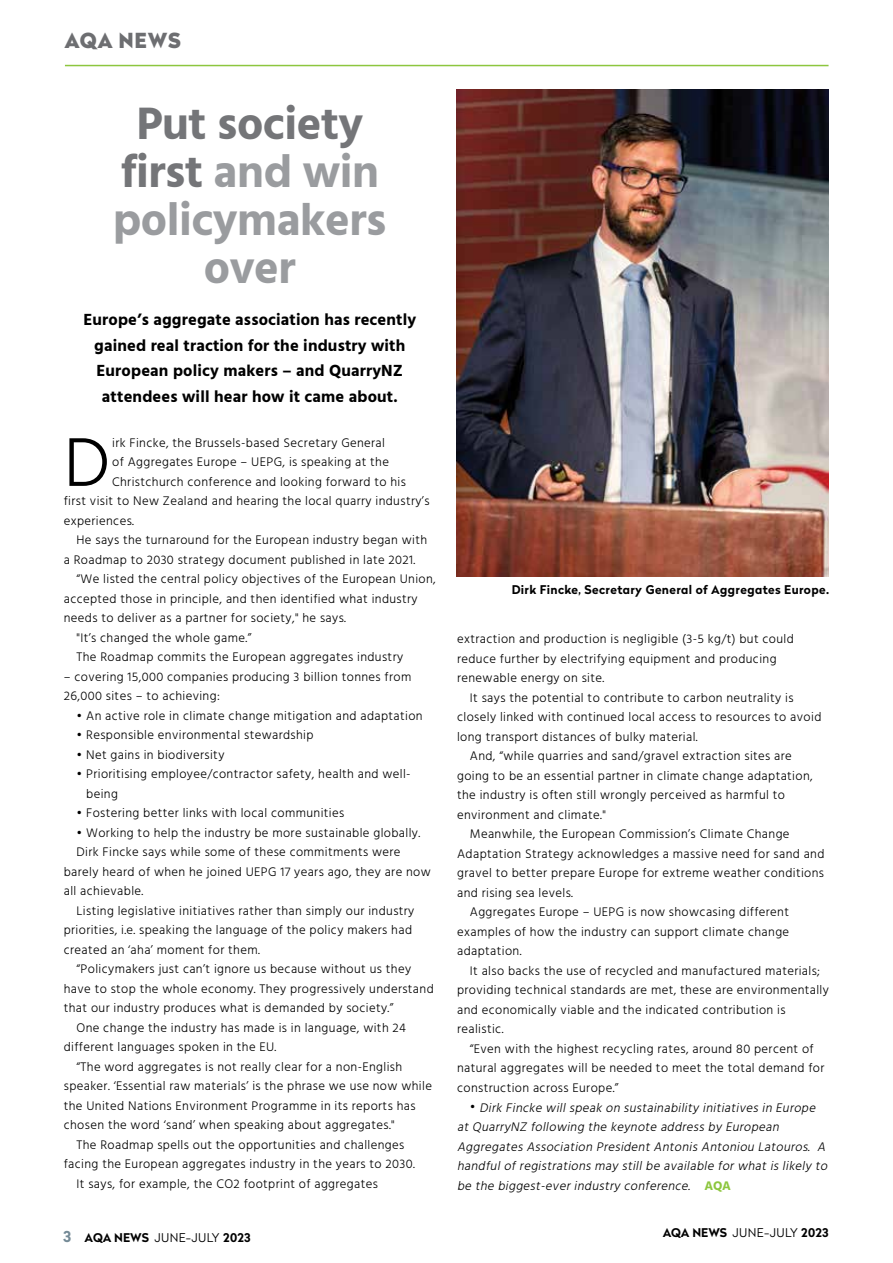
<style>
.page{position:relative;width:893px;height:1263px;background:#fff}
.page>*{position:absolute;margin:0;border:0;box-sizing:border-box;transform-origin:0 0}
.t1{font:300 70.65px "Hind";color:#000}
.t2{font:700 46.5px/48px "Hind";letter-spacing:-.01em;color:#9a9c9f;text-align:center}
.t3{font:900 20.7px "Radikal";letter-spacing:.03em;color:#6d6e71}
.t4{font:700 16.5px/25.5px "Hind";letter-spacing:.01em;color:#000;text-align:center}
.t5{font:300 12.75px/19.5px "Hind";letter-spacing:.03em;color:#000}
.t6{font:italic 300 12.75px/19.5px "Hind";color:#000}
.t7{font:700 12px "Radikal";letter-spacing:.03em;color:#000}
.t8{font:700 12px "Radikal";color:#000}
.s1{color:#747578}
.s2{font-size:15px;color:#748a96}
.s3{font-weight:300}
.s4{font-style:normal}
.s5{font-weight:700;font-style:normal;color:#8dc63f}
</style>
<div class="page">
<hr style="left:65px;top:65px;width:763px;height:1px;background:#8dc63f">
<img style="left:457px;top:90px;width:372px;height:486px">
<h3 class="t3" style="left:64px;top:25px;width:118px">AQA NEWS</h3>
<h2 class="t2" style="left:113px;top:99px;width:275px"><span class="s1">Put society first</span> and win policymakers over</h2>
<p class="t4" style="left:83px;top:307px;width:334px">Europe’s aggregate association has recently gained real traction for the industry with European policy makers – and QuarryNZ attendees will hear how it came about.</p>
<h1 class="t1" style="left:64px;top:416px;width:48px">D</h1>
<p class="t5" style="left:112px;top:434px;width:274px">irk Fincke, the Brussels-based Secretary General</p>
<p class="t5" style="left:112px;top:453px;width:278px">of Aggregates Europe – UEPG, is speaking at the</p>
<p class="t5" style="left:112px;top:473px;width:295px">Christchurch conference and looking forward to his</p>
<p class="t5" style="left:64px;top:492px;width:367px">first visit to New Zealand and hearing the local quarry industry’s</p>
<p class="t5" style="left:64px;top:512px;width:72px">experiences.</p>
<p class="t5" style="left:77px;top:531px;width:352px">He says the turnaround for the European industry began with</p>
<p class="t5" style="left:64px;top:550px;width:353px">a Roadmap to 2030 strategy document published in late 2021.</p>
<p class="t5" style="left:77px;top:570px;width:361px">“We listed the central policy objectives of the European Union,</p>
<p class="t5" style="left:64px;top:589px;width:355px">accepted those in principle, and then identified what industry</p>
<p class="t5" style="left:64px;top:609px;width:284px">needs to deliver as a partner for society," he says.</p>
<p class="t5" style="left:77px;top:628px;width:176px">"It’s changed the whole game.”</p>
<p class="t5" style="left:77px;top:648px;width:328px">The Roadmap commits the European aggregates industry</p>
<p class="t5" style="left:64px;top:667px;width:349px">– covering 15,000 companies producing 3 billion tonnes from<br>26,000 sites – to achieving:</p>
<p class="t5" style="left:77px;top:706px;width:348px">• An active role in climate change mitigation and adaptation</p>
<p class="t5" style="left:77px;top:726px;width:238px">• Responsible environmental stewardship</p>
<p class="t5" style="left:77px;top:745px;width:149px">• Net gains in biodiversity</p>
<p class="t5" style="left:86px;top:765px;width:326px;text-indent:-10px">• Prioritising employee/contractor safety, health and well&shy;being</p>
<p class="t5" style="left:77px;top:804px;width:269px">• Fostering better links with local communities</p>
<p class="t5" style="left:77px;top:823px;width:345px">• Working to help the industry be more sustainable globally.</p>
<p class="t5" style="left:77px;top:843px;width:325px">Dirk Fincke says while some of these commitments were</p>
<p class="t5" style="left:64px;top:862px;width:369px">barely heard of when he joined UEPG 17 years ago, they are now</p>
<p class="t5" style="left:64px;top:882px;width:81px">all achievable.</p>
<p class="t5" style="left:77px;top:901px;width:339px">Listing legislative initiatives rather than simply our industry</p>
<p class="t5" style="left:64px;top:921px;width:350px">priorities, i.e. speaking the language of the policy makers had</p>
<p class="t5" style="left:64px;top:940px;width:198px">created an ‘aha’ moment for them.</p>
<p class="t5" style="left:77px;top:960px;width:336px">“Policymakers just can’t ignore us because without us they</p>
<p class="t5" style="left:64px;top:979px;width:371px">have to stop the whole economy. They progressively understand</p>
<p class="t5" style="left:64px;top:999px;width:331px">that our industry produces what is demanded by society.”</p>
<p class="t5" style="left:77px;top:1018px;width:331px">One change the industry has made is in language, with 24</p>
<p class="t5" style="left:64px;top:1038px;width:214px">different languages spoken in the EU.</p>
<p class="t5" style="left:77px;top:1057px;width:327px">“The word aggregates is not really clear for a non-English</p>
<p class="t5" style="left:64px;top:1077px;width:370px">speaker. ‘Essential raw materials’ is the phrase we use now while</p>
<p class="t5" style="left:64px;top:1096px;width:353px">the United Nations Environment Programme in its reports has</p>
<p class="t5" style="left:64px;top:1116px;width:332px">chosen the word ‘sand’ when speaking about aggregates."</p>
<p class="t5" style="left:77px;top:1135px;width:329px">The Roadmap spells out the opportunities and challenges</p>
<p class="t5" style="left:64px;top:1155px;width:353px">facing the European aggregates industry in the years to 2030.</p>
<p class="t5" style="left:77px;top:1174px;width:303px">It says, for example, the CO2 footprint of aggregates</p>
<p class="t8" style="left:63px;top:1229px;width:189px"><span class="s2">3</span> AQA NEWS <span class="s3">JUNE-JULY</span> 2023</p>
<p class="t7" style="left:512px;top:581px;width:319px">Dirk Fincke, Secretary General of Aggregates Europe.</p>
<p class="t5" style="left:457px;top:630px;width:338px">extraction and production is negligible (3-5 kg/t) but could reduce further by electrifying equipment and producing renewable energy on site.</p>
<p class="t5" style="left:470px;top:689px;width:325px">It says the potential to contribute to carbon neutrality is</p>
<p class="t5" style="left:457px;top:708px;width:366px">closely linked with continued local access to resources to avoid</p>
<p class="t5" style="left:457px;top:728px;width:242px">long transport distances of bulky material.</p>
<p class="t5" style="left:470px;top:747px;width:323px">And, “while quarries and sand/gravel extraction sites are</p>
<p class="t5" style="left:457px;top:767px;width:357px">going to be an essential partner in climate change adaptation,</p>
<p class="t5" style="left:457px;top:786px;width:329px">the industry is often still wrongly perceived as harmful to</p>
<p class="t5" style="left:457px;top:806px;width:150px">environment and climate."</p>
<p class="t5" style="left:470px;top:825px;width:321px">Meanwhile, the European Commission’s Climate Change</p>
<p class="t5" style="left:457px;top:845px;width:369px">Adaptation Strategy acknowledges a massive need for sand and</p>
<p class="t5" style="left:457px;top:864px;width:368px">gravel to better prepare Europe for extreme weather conditions</p>
<p class="t5" style="left:457px;top:884px;width:117px">and rising sea levels.</p>
<p class="t5" style="left:470px;top:903px;width:321px">Aggregates Europe – UEPG is now showcasing different</p>
<p class="t5" style="left:457px;top:923px;width:334px">examples of how the industry can support climate change</p>
<p class="t5" style="left:457px;top:942px;width:66px">adaptation.</p>
<p class="t5" style="left:470px;top:961px;width:352px">It also backs the use of recycled and manufactured materials;</p>
<p class="t5" style="left:457px;top:981px;width:373px">providing technical standards are met, these are environmentally</p>
<p class="t5" style="left:457px;top:1000px;width:330px">and economically viable and the indicated contribution is</p>
<p class="t5" style="left:457px;top:1020px;width:48px">realistic.</p>
<p class="t5" style="left:470px;top:1039px;width:345px">“Even with the highest recycling rates, around 80 percent of</p>
<p class="t5" style="left:457px;top:1059px;width:369px">natural aggregates will be needed to meet the total demand for</p>
<p class="t5" style="left:457px;top:1078px;width:163px">construction across Europe.”</p>
<p class="t6" style="left:457px;top:1098px;width:375px;text-indent:13px"><span class="s4">•</span> Dirk Fincke willspeak on sustainability initiatives in Europe atQuarryNZ following the keynote address by European Aggregates Association PresidentAntonis Antoniou Latouros. A handfulofregistrations may stillbe available forwhatis likely to be the biggest-everindustry conference. <span class="s5">AQA</span></p>
<p class="t8" style="left:663px;top:1224px;width:167px">AQA NEWS <span class="s3">JUNE-JULY</span> 2023</p>
</div>
